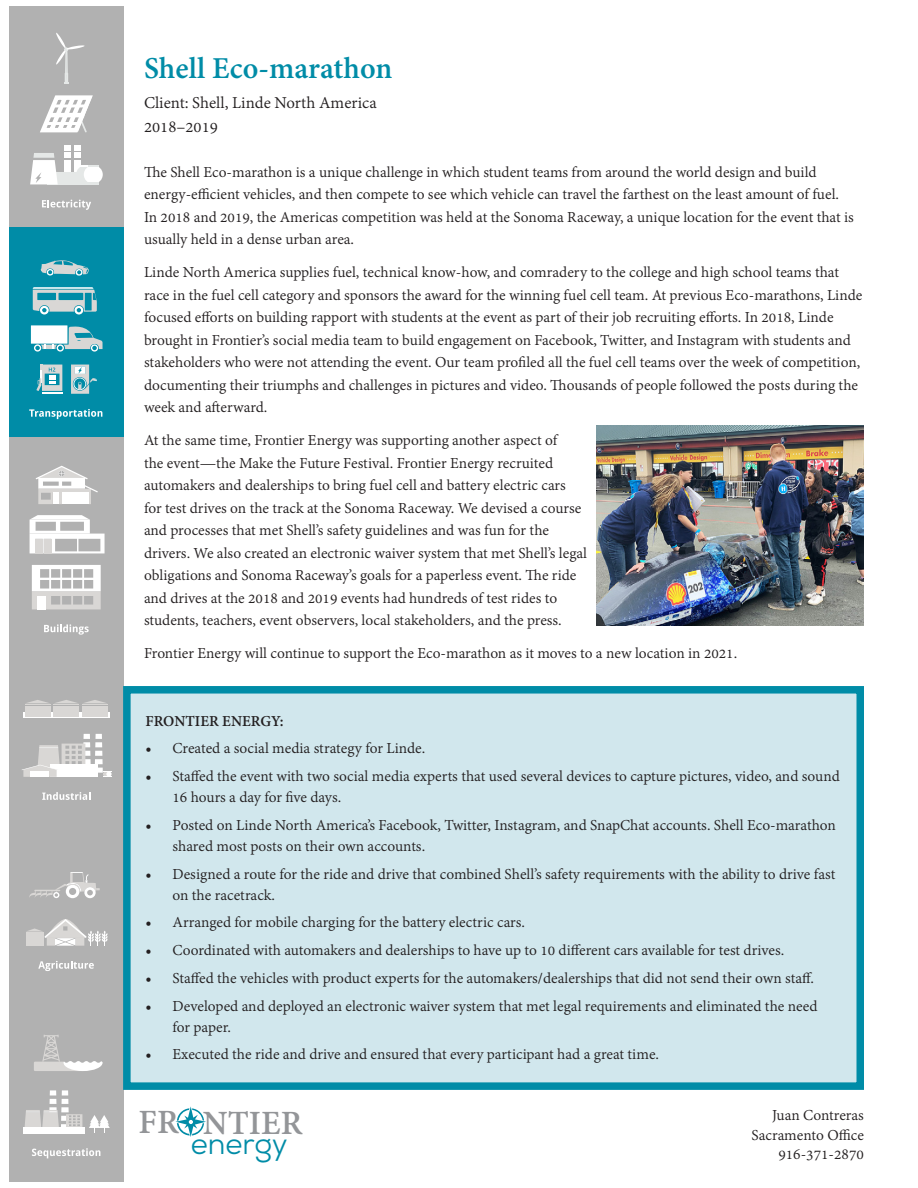
<style>
.page{position:relative;width:918px;height:1188px;background:#fff}
.page>*{position:absolute;margin:0;border:0;box-sizing:border-box;transform-origin:0 0}
.t1{font:700 36.9px "Adobe Devanagari";color:#939598}
.t2{font:700 33px "Adobe Devanagari";color:#008ca7}
.t3{font:29.1px "Nexa";color:#008ca7}
.t4{font:18px/24px "Adobe Devanagari";color:#231f20}
.t5{font:16.5px/22.5px "Adobe Devanagari";color:#231f20}
.t6{font:700 16.5px "Adobe Devanagari";color:#231f20}
</style>
<div class="page">
<div style="left:9px;top:6px;width:114px;height:1171px;background:#b1b1b1"></div>
<svg style="left:175px;top:1106px;width:31px;height:31px"></svg>
<svg style="left:42px;top:200px;width:49px;height:10px"></svg>
<svg style="left:40px;top:95px;width:53px;height:38px"></svg>
<hr style="left:52px;top:104px;width:36px;height:3px;background:#fff">
<hr style="left:48px;top:113px;width:36px;height:4px;background:#fff">
<hr style="left:45px;top:122px;width:35px;height:3px;background:#fff">
<div style="left:64px;top:160px;width:6px;height:24px;background:#fff"></div>
<div style="left:74px;top:160px;width:6px;height:24px;background:#fff"></div>
<svg style="left:64px;top:145px;width:16px;height:13px"></svg>
<div style="left:76px;top:165px;width:19px;height:19px;background:#e5e8e7;border-radius:50%"></div>
<div style="left:47px;top:172px;width:48px;height:12px;background:#e5e8e7"></div>
<div style="left:84px;top:165px;width:19px;height:19px;background:#fff;border-radius:50%"></div>
<svg style="left:88px;top:182px;width:11px;height:2px"></svg>
<svg style="left:81px;top:165px;width:17px;height:2px"></svg>
<svg style="left:30px;top:153px;width:28px;height:31px"></svg>
<svg style="left:56px;top:33px;width:29px;height:50px"></svg>
<svg style="left:44px;top:624px;width:45px;height:11px"></svg>
<svg style="left:30px;top:515px;width:75px;height:38px"></svg>
<div style="left:35px;top:539px;width:8px;height:14px;background:#d9d7d5"></div>
<div style="left:44px;top:539px;width:7px;height:14px;background:#d9d7d5"></div>
<svg style="left:32px;top:565px;width:69px;height:44px"></svg>
<div style="left:37px;top:596px;width:8px;height:13px;background:#fff"></div>
<svg style="left:36px;top:466px;width:62px;height:38px"></svg>
<svg style="left:42px;top:792px;width:48px;height:8px"></svg>
<svg style="left:22px;top:734px;width:90px;height:43px"></svg>
<div style="left:31px;top:771px;width:18px;height:6px;background:#fff"></div>
<svg style="left:23px;top:712px;width:86px;height:6px"></svg>
<div style="left:25px;top:707px;width:25px;height:10px;background:#d9d7d5"></div>
<div style="left:54px;top:707px;width:25px;height:10px;background:#d9d7d5"></div>
<div style="left:82px;top:707px;width:26px;height:10px;background:#d9d7d5"></div>
<svg style="left:25px;top:700px;width:83px;height:7px"></svg>
<svg style="left:38px;top:961px;width:56px;height:10px"></svg>
<svg style="left:29px;top:872px;width:71px;height:26px"></svg>
<svg style="left:26px;top:919px;width:81px;height:27px"></svg>
<div style="left:9px;top:1001px;width:114px;height:181px;background:#b1b1b1"></div>
<div style="left:9px;top:227px;width:114px;height:209px;background:#008ca7"></div>
<svg style="left:41px;top:260px;width:48px;height:16px"></svg>
<svg style="left:31px;top:325px;width:72px;height:27px"></svg>
<hr style="left:42px;top:392px;width:20px;height:2px;background:#fff">
<svg style="left:36px;top:365px;width:26px;height:26px"></svg>
<svg style="left:33px;top:287px;width:64px;height:28px"></svg>
<svg style="left:71px;top:365px;width:26px;height:29px"></svg>
<svg style="left:29px;top:409px;width:73px;height:10px"></svg>
<svg style="left:62px;top:1090px;width:6px;height:14px"></svg>
<div style="left:61px;top:1107px;width:8px;height:5px;background:#fff"></div>
<div style="left:61px;top:1116px;width:8px;height:5px;background:#fff"></div>
<div style="left:61px;top:1124px;width:8px;height:5px;background:#fff"></div>
<svg style="left:50px;top:1090px;width:6px;height:14px"></svg>
<div style="left:49px;top:1107px;width:8px;height:5px;background:#fff"></div>
<svg style="left:24px;top:1110px;width:35px;height:17px"></svg>
<svg style="left:66px;top:1114px;width:16px;height:13px"></svg>
<div style="left:23px;top:1127px;width:62px;height:6px;background:#fff"></div>
<svg style="left:89px;top:1115px;width:21px;height:18px"></svg>
<svg style="left:34px;top:1035px;width:69px;height:36px"></svg>
<svg style="left:32px;top:1148px;width:68px;height:10px"></svg>
<div style="left:123px;top:686px;width:741px;height:404px;background:#d1e7ed;border:8px solid #008ca7"></div>
<img style="left:596px;top:425px;width:268px;height:201px">
<p class="t2" style="left:144px;top:49px;width:250px">Shell Eco-marathon</p>
<p class="t4" style="left:144px;top:92px;width:234px">Client: Shell, Linde North America<br>2018–2019</p>
<p class="t5" style="left:144px;top:162px;width:711px">The Shell Eco-marathon is a unique challenge in which student teams from around the world design and build energy-efficient vehicles, and then compete to see which vehicle can travel the farthest on the least amount of fuel.<br>In 2018 and 2019, the Americas competition was held at the Sonoma Raceway, a unique location for the event that is usually held in a dense urban area.</p>
<p class="t5" style="left:144px;top:262px;width:720px">Linde North America supplies fuel, technical know-how, and comradery to the college and high school teams that race in the fuel cell category and sponsors the award for the winning fuel cell team. At previous Eco-marathons, Linde focused efforts on building rapport with students at the event as part of their job recruiting efforts. In 2018, Linde brought in Frontier’s social media team to build engagement on Facebook, Twitter, and Instagram with students and stakeholders who were not attending the event. Our team profiled all the fuel cell teams over the week of competition, documenting their triumphs and challenges in pictures and video. Thousands of people followed the posts during the week and afterward.</p>
<p class="t5" style="left:144px;top:430px;width:445px">At the same time, Frontier Energy was supporting another aspect of<br>the event—the Make the Future Festival. Frontier Energy recruited automakers and dealerships to bring fuel cell and battery electric cars for test drives on the track at the Sonoma Raceway. We devised a course and processes that met Shell’s safety guidelines and was fun for the drivers. We also created an electronic waiver system that met Shell’s legal obligations and Sonoma Raceway’s goals for a paperless event. The ride and drives at the 2018 and 2019 events had hundreds of test rides to students, teachers, event observers, local stakeholders, and the press.</p>
<p class="t5" style="left:144px;top:643px;width:595px">Frontier Energy will continue to support the Eco-marathon as it moves to a new location in 2021.</p>
<p class="t6" style="left:146px;top:711px;width:140px">FRONTIER ENERGY:</p>
<p class="t5" style="left:146px;top:739px;width:281px">• Created a social media strategy for Linde.</p>
<p class="t5" style="left:172px;top:767px;width:669px;line-height:21px;text-indent:-27px">• Staffed the event with two social media experts that used several devices to capture pictures, video, and sound<br>16 hours a day for five days.</p>
<p class="t5" style="left:172px;top:816px;width:665px;line-height:21px;text-indent:-27px">• Posted on Linde North America’s Facebook, Twitter, Instagram, and SnapChat accounts. Shell Eco-marathon shared most posts on their own accounts.</p>
<p class="t5" style="left:172px;top:865px;width:664px;line-height:21px;text-indent:-27px">• Designed a route for the ride and drive that combined Shell’s safety requirements with the ability to drive fast on the racetrack.</p>
<p class="t5" style="left:146px;top:913px;width:381px">• Arranged for mobile charging for the battery electric cars.</p>
<p class="t5" style="left:146px;top:940px;width:640px">• Coordinated with automakers and dealerships to have up to 10 different cars available for test drives.</p>
<p class="t5" style="left:146px;top:968px;width:670px">• Staffed the vehicles with product experts for the automakers/dealerships that did not send their own staff.</p>
<p class="t5" style="left:172px;top:997px;width:646px;line-height:21px;text-indent:-27px">• Developed and deployed an electronic waiver system that met legal requirements and eliminated the need for paper.</p>
<p class="t5" style="left:146px;top:1045px;width:515px">• Executed the ride and drive and ensured that every participant had a great time.</p>
<h1 class="t1" style="left:139px;top:1101px;width:165px">FR NTIER</h1>
<h3 class="t3" style="left:191px;top:1126px;width:98px">energy</h3>
<p class="t5" style="left:751px;top:1107px;width:114px;line-height:19.5px;text-align:right">Juan Contreras<br>Sacramento Office<br>916-371-2870</p>
</div>
